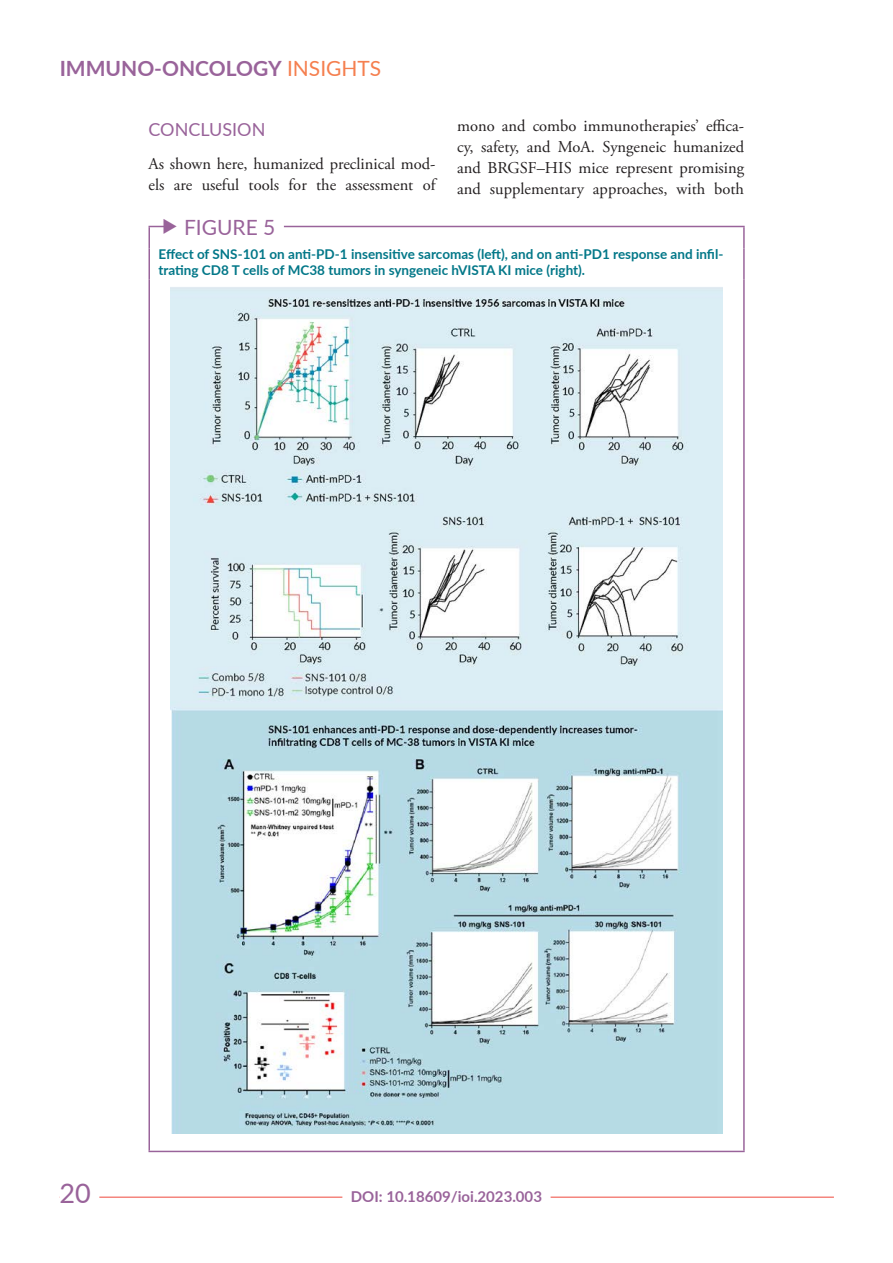
<style>
.page{position:relative;width:893px;height:1263px;background:#fff}
.page>*{position:absolute;margin:0;border:0;box-sizing:border-box;transform-origin:0 0}
.t1{font:27px "Lato";color:#99639a}
.t2{font:700 21px "Lato";color:#99639a}
.t3{font:21px "Lato";color:#99639a}
.head1{font:18px "Lato";color:#99639a}
.bodyfirst{font:16.5px/21px "Adobe Garamond Pro";color:#231f20}
.t4{font:700 15px "Lato";color:#99639a}
.figuretitle{font:700 13.5px/16.2px "Lato";color:#027788}
.s1{font-weight:400;color:#f57f4f}
</style>
<div class="page">
<hr style="left:60px;top:1196px;width:774px;height:2px;background:#f05348">
<div style="left:60px;top:1191px;width:39px;height:12px;background:#fff"></div>
<div style="left:342px;top:1185px;width:209px;height:17px;background:#fff"></div>
<hr style="left:148px;top:226px;width:597px;height:1px;background:#99639a">
<svg style="left:149px;top:227px;width:1px;height:21px"></svg>
<hr style="left:743px;top:227px;width:2px;height:21px;background:#99639a">
<hr style="left:149px;top:248px;width:1px;height:32px;background:#99639a">
<hr style="left:743px;top:248px;width:2px;height:32px;background:#99639a">
<hr style="left:149px;top:280px;width:1px;height:871px;background:#99639a">
<hr style="left:743px;top:280px;width:2px;height:871px;background:#99639a">
<hr style="left:148px;top:1151px;width:597px;height:1px;background:#99639a">
<div style="left:171px;top:214px;width:113px;height:26px;background:#fff"></div>
<img style="left:170px;top:287px;width:553px;height:846px">
<svg style="left:164px;top:225px;width:8px;height:3px"></svg>
<p class="t2" style="left:60px;top:53px;width:323px">IMMUNO-ONCOLOGY <span class="s1">INSIGHTS</span></p>
<p class="head1" style="left:148px;top:116px;width:118px">CONCLUSION</p>
<p class="bodyfirst" style="left:148px;top:154px;width:289px">As shown here, humanized preclinical mod&shy;els are useful tools for the assessment of</p>
<p class="bodyfirst" style="left:457px;top:116px;width:289px;text-align:justify">mono and combo immunotherapies’ effica&shy;cy, safety, and MoA. Syngeneic humanized and BRGSF–HIS mice represent promising and supplementary approaches, with both</p>
<p class="t3" style="left:184px;top:212px;width:93px">FIGURE 5</p>
<p class="figuretitle" style="left:158px;top:246px;width:566px">Effect of SNS-101 on anti-PD-1 insensitive sarcomas (left), and on anti-PD1 response and infil&shy;trating CD8 T cells of MC38 tumors in syngeneic hVISTA KI mice (right).</p>
<h1 class="t1" style="left:60px;top:1174px;width:33px">20</h1>
<p class="t4" style="left:351px;top:1185px;width:193px">DOI: 10.18609/ioi.2023.003</p>
</div>
